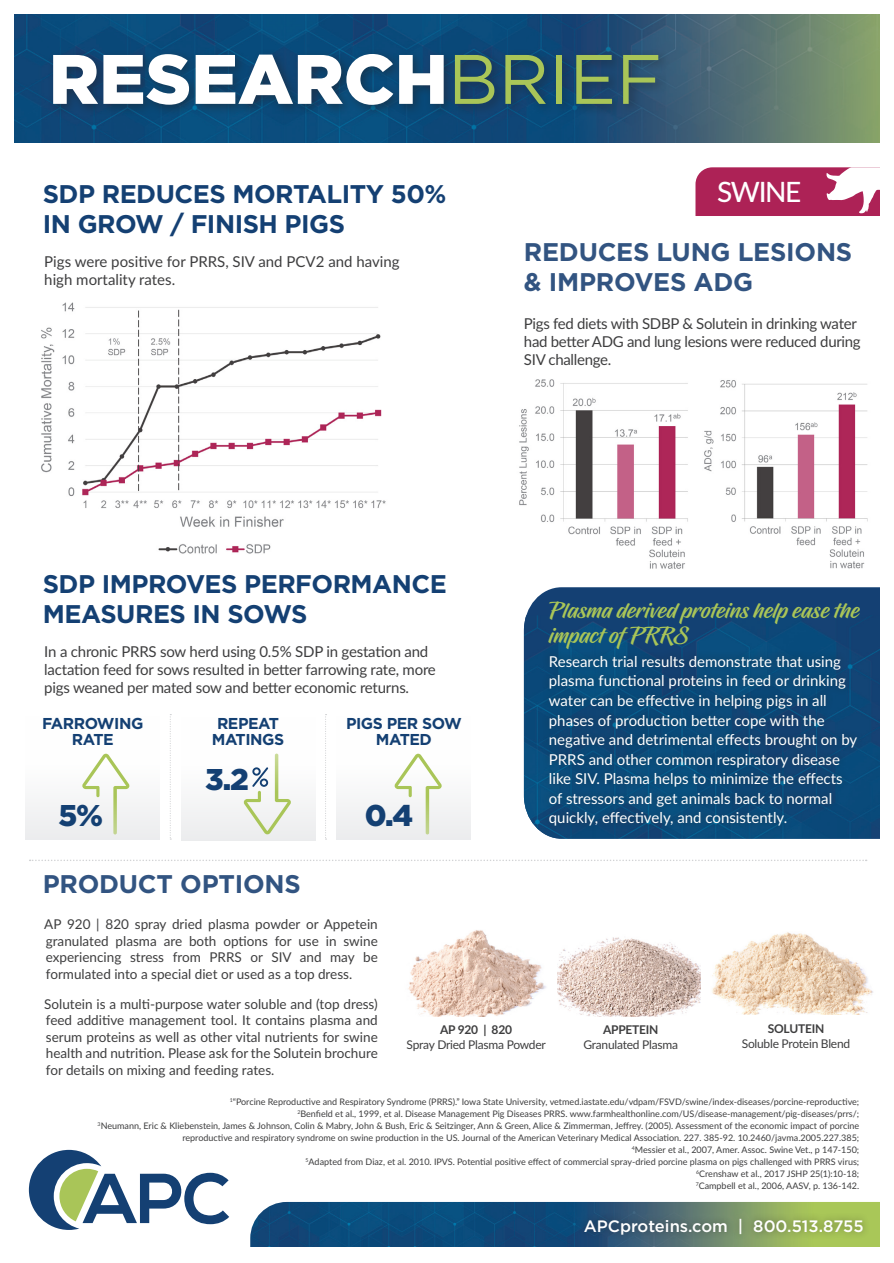
<style>
.page{position:relative;width:894px;height:1263px;background:#fff}
.page>*{position:absolute;margin:0;border:0;box-sizing:border-box;transform-origin:0 0}
.t1{font:900 69.9px "Gotham";color:#fff}
.t2{font:900 30px "Gotham";color:#144073}
.t3{font:500 28.05px "Lato";letter-spacing:-.05em;color:#fff}
.t4{font:700 25.5px/30px "Gotham";letter-spacing:-.02em;color:#144073}
.t5{font:700 25.5px/30px "Gotham";letter-spacing:-.01em;color:#325481}
.t6{font:22.5px/25.5px "Hughs";letter-spacing:.03em;color:#a9c558}
.t7{font:500 16.5px "Gotham";color:#fff}
.t8{font:700 15.75px/15.8px "Gotham";letter-spacing:-.03em;color:#144073;text-align:center}
.t9{font:15px/19.5px "Lato";color:#fff}
.t10{font:15px/18px "Lato";letter-spacing:-.015em;color:#3e3e3f}
.t11{font:13.5px/16.5px "Lato";color:#3e3e3f;text-align:justify}
.t12{font:12px "Lato";letter-spacing:-.02em;color:#3e3e3f}
.t13{font:700 12px "Lato";letter-spacing:-.02em;color:#3e3e3f}
.t14{font:9px/12px "Lato";color:#3e3e3f;text-align:right}
.s1{font-weight:400;color:#a9c558}
</style>
<div class="page">
<img style="left:250px;top:1201px;width:630px;height:46px">
<div style="left:576px;top:1211px;width:294px;height:30px;background:#231f20;opacity:.45"></div>
<svg style="left:29px;top:1149px;width:200px;height:80px"></svg>
<img style="left:14px;top:14px;width:866px;height:128px">
<svg style="left:695px;top:167px;width:185px;height:49px"></svg>
<div style="left:47px;top:48px;width:623px;height:70px;background:#231f20;opacity:.45"></div>
<img style="left:41px;top:302px;width:345px;height:252px">
<img style="left:519px;top:379px;width:169px;height:190px">
<img style="left:704px;top:380px;width:164px;height:189px">
<div style="left:26px;top:716px;width:134px;height:124px;background:linear-gradient(to right,#f9f9f9,#fafafa)"></div>
<div style="left:336px;top:716px;width:135px;height:124px;background:linear-gradient(to right,#f9f9f9,#fafafb)"></div>
<div style="left:181px;top:717px;width:134px;height:124px;background:linear-gradient(to right,#f8f8f9,#fafafb)"></div>
<svg style="left:170px;top:714px;width:1px;height:125px"></svg>
<svg style="left:325px;top:714px;width:1px;height:125px"></svg>
<svg style="left:243px;top:753px;width:49px;height:82px"></svg>
<svg style="left:393px;top:753px;width:49px;height:81px"></svg>
<svg style="left:81px;top:753px;width:49px;height:81px"></svg>
<svg style="left:30px;top:859px;width:836px;height:2px"></svg>
<div style="left:526px;top:587px;width:354px;height:28px;background:#144073"></div>
<img style="left:523px;top:615px;width:357px;height:223px">
<div style="left:541px;top:648px;width:323px;height:185px;background:#0c4775"></div>
<img style="left:408px;top:930px;width:138px;height:86px">
<img style="left:557px;top:937px;width:143px;height:79px">
<img style="left:712px;top:932px;width:161px;height:82px">
<p class="t1" style="left:49px;top:31px;width:614px">RESEARCH<span class="s1">BRIEF</span></p>
<p class="t4" style="left:43px;top:179px;width:405px">SDP REDUCES MORTALITY 50%<br>IN GROW / FINISH PIGS</p>
<p class="t10" style="left:44px;top:252px;width:356px">Pigs were positive for PRRS, SIV and PCV2 and having</p>
<p class="t10" style="left:44px;top:270px;width:132px">high mortality rates.</p>
<p class="t3" style="left:716px;top:171px;width:86px">SWINE</p>
<p class="t5" style="left:523px;top:237px;width:330px">REDUCES LUNG LESIONS &amp; IMPROVES ADG</p>
<p class="t10" style="left:523px;top:313px;width:338px">Pigs fed diets with SDBP &amp; Solutein in drinking water had better ADG and lung lesions were reduced during<br>SIV challenge.</p>
<p class="t4" style="left:43px;top:569px;width:405px">SDP IMPROVES PERFORMANCE<br>MEASURES IN SOWS</p>
<p class="t10" style="left:44px;top:642px;width:393px">In a chronic PRRS sow herd using 0.5% SDP in gestation and lactation feed for sows resulted in better farrowing rate, more pigs weaned per mated sow and better economic returns.</p>
<p class="t8" style="left:42px;top:715px;width:103px">FARROWING<br>RATE</p>
<p class="t8" style="left:217px;top:715px;width:63px">REPEAT</p>
<p class="t8" style="left:346px;top:715px;width:117px">PIGS PER SOW<br>MATED</p>
<p class="t8" style="left:212px;top:731px;width:74px">MATINGS</p>
<p class="t2" style="left:205px;top:758px;width:45px">3.2</p>
<p class="t2" style="left:58px;top:794px;width:46px">5%</p>
<p class="t2" style="left:365px;top:794px;width:50px">0.4</p>
<p class="t5" style="left:43px;top:869px;width:259px">PRODUCT OPTIONS</p>
<p class="t6" style="left:548px;top:598px;width:311px">Plasma derived proteins help ease the impact of PRRS</p>
<p class="t9" style="left:548px;top:651px;width:310px">Research trial results demonstrate that using plasma functional proteins in feed or drinking water can be effective in helping pigs in all phases of production better cope with the negative and detrimental effects brought on by PRRS and other common respiratory disease like SIV. Plasma helps to minimize the effects of stressors and get animals back to normal quickly, effectively, and consistently.</p>
<p class="t11" style="left:44px;top:915px;width:335px">AP 920 | 820 spray dried plasma powder or Appetein granulated plasma are both options for use in swine experiencing stress from PRRS or SIV and may be formulated into a special diet or used as a top dress.</p>
<p class="t11" style="left:44px;top:995px;width:335px">Solutein is a multi-purpose water soluble and (top dress) feed additive management tool. It contains plasma and serum proteins as well as other vital nutrients for swine health and nutrition. Please ask for the Solutein brochure for details on mixing and feeding rates.</p>
<p class="t13" style="left:440px;top:1021px;width:73px">AP 920 | 820</p>
<p class="t12" style="left:406px;top:1035px;width:141px">Spray Dried Plasma Powder</p>
<p class="t13" style="left:603px;top:1021px;width:57px">APPETEIN</p>
<p class="t12" style="left:583px;top:1035px;width:96px">Granulated Plasma</p>
<p class="t13" style="left:767px;top:1020px;width:58px">SOLUTEIN</p>
<p class="t12" style="left:741px;top:1034px;width:110px">Soluble Protein Blend</p>
<p class="t14" style="left:229px;top:1095px;width:631px"><sup>1</sup>“Porcine Reproductive and Respiratory Syndrome (PRRS).” Iowa State University, vetmed.iastate.edu/vdpam/FSVD/swine/index-diseases/porcine-reproductive;</p>
<p class="t14" style="left:297px;top:1107px;width:563px"><sup>2</sup>Benfield et al., 1999, et al. Disease Management Pig Diseases PRRS. www.farmhealthonline.com/US/disease-management/pig-diseases/prrs/;</p>
<p class="t14" style="left:98px;top:1119px;width:762px"><sup>3</sup>Neumann, Eric &amp; Kliebenstein, James &amp; Johnson, Colin &amp; Mabry, John &amp; Bush, Eric &amp; Seitzinger, Ann &amp; Green, Alice &amp; Zimmerman, Jeffrey. (2005). Assessment of the economic impact of porcine reproductive and respiratory syndrome on swine production in the US. Journal of the American Veterinary Medical Association. 227. 385-92. 10.2460/javma.2005.227.385;</p>
<p class="t14" style="left:631px;top:1143px;width:229px"><sup>4</sup>Messier et al., 2007, Amer. Assoc. Swine Vet., p 147-150;</p>
<p class="t14" style="left:305px;top:1155px;width:555px"><sup>5</sup>Adapted from Diaz, et al. 2010. IPVS. Potential positive effect of commercial spray-dried porcine plasma on pigs challenged with PRRS virus;</p>
<p class="t14" style="left:696px;top:1167px;width:165px"><sup>6</sup>Crenshaw et al., 2017 JSHP 25(1):10-18;</p>
<p class="t14" style="left:695px;top:1179px;width:165px"><sup>7</sup>Campbell et al., 2006, AASV, p. 136-142.</p>
<p class="t7" style="left:583px;top:1215px;width:281px">APCproteins.com | 800.513.8755</p>
</div>
